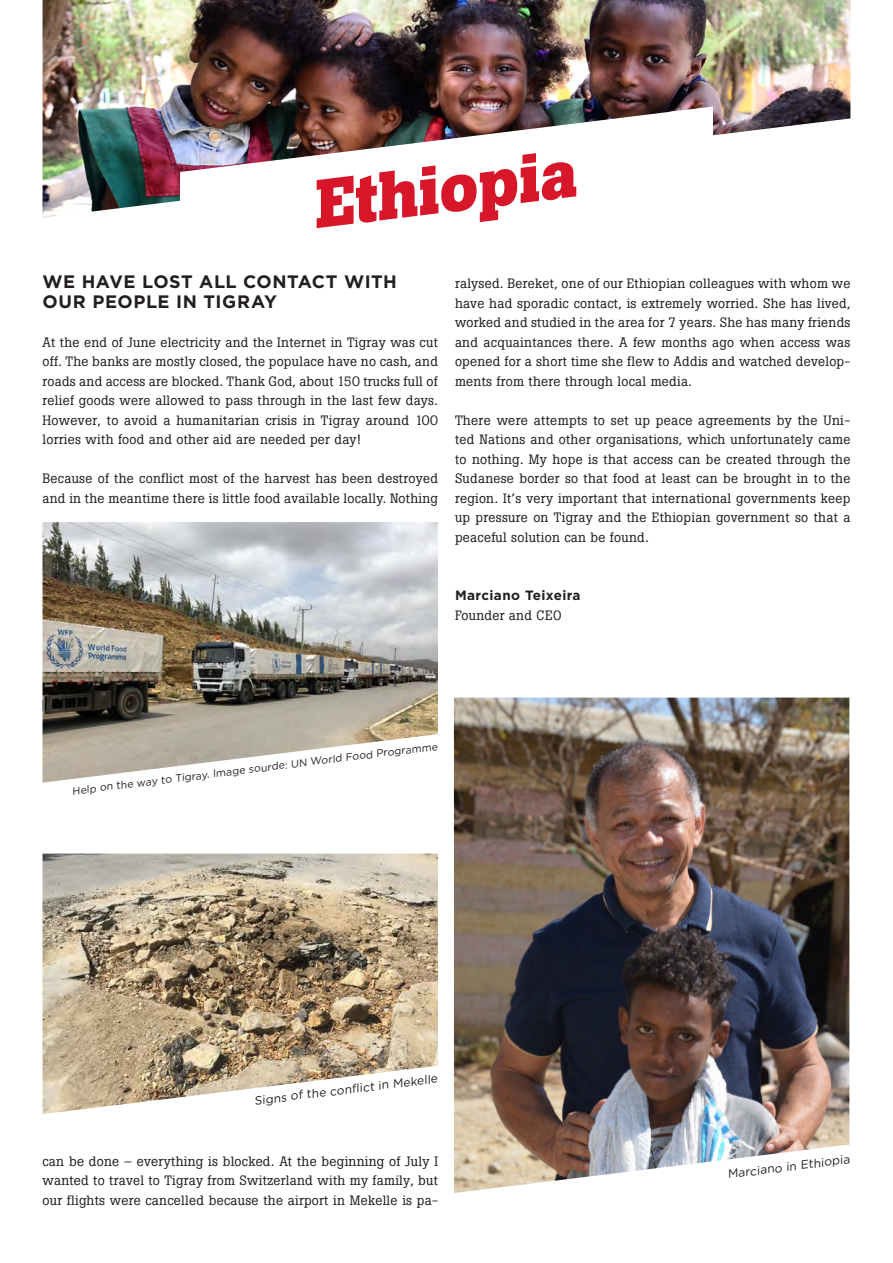
<style>
.page{position:relative;width:893px;height:1263px;background:#fff}
.page>*{position:absolute;margin:0;border:0;box-sizing:border-box;transform-origin:0 0}
.t1{font:700 67.5px "Boton";color:#d71729}
.t2{font:700 18px/19.5px "Gotham HTF";letter-spacing:.025em;color:#231f20}
.t3{font:13.5px/19.5px "Boton";letter-spacing:.02em;color:#231f20;text-align:justify}
.t4{font:700 13.5px "Gotham HTF";letter-spacing:.03em;color:#231f20}
.t5{font:12px "Gotham HTF";color:#231f20}
.t6{font:10.5px "Gotham HTF";color:#231f20}
</style>
<div class="page">
<img style="left:43px;top:0;width:807px;height:218px">
<img style="left:180px;top:107px;width:533px;height:111px">
<img style="left:454px;top:698px;width:395px;height:495px">
<img style="left:43px;top:854px;width:395px;height:260px">
<img style="left:43px;top:522px;width:395px;height:261px">
<h1 class="t1" style="left:308px;top:165px;width:266px;rotate:-7deg">Ethiopia</h1>
<h2 class="t2" style="left:43px;top:271px;width:356px">WE HAVE LOST ALL CONTACT WITH<br>OUR PEOPLE IN TIGRAY</h2>
<p class="t3" style="left:43px;top:332px;width:397px">At the end of June electricity and the Internet in Tigray was cut off. The banks are mostly closed, the populace have no cash, and roads and access are blocked. Thank God, about 150 trucks full of relief goods were allowed to pass through in the last few days.<br>However, to avoid a humanitarian crisis in Tigray around 100 lorries with food and other aid are needed per day!</p>
<p class="t3" style="left:43px;top:468px;width:397px">Because of the conflict most of the harvest has been destroyed and in the meantime there is little food available locally. Nothing</p>
<p class="t3" style="left:455px;top:273px;width:397px">ralysed. Bereket, one of our Ethiopian colleagues with whom we have had sporadic contact, is extremely worried. She has lived, worked and studied in the area for 7 years. She has many friends and acquaintances there. A few months ago when access was opened for a short time she flew to Addis and watched develop&shy;ments from there through local media.</p>
<p class="t3" style="left:455px;top:410px;width:397px">There were attempts to set up peace agreements by the Uni&shy;ted Nations and other organisations, which unfortunately came to nothing. My hope is that access can be created through the Sudanese border so that food at least can be brought in to the region. It’s very important that international governments keep up pressure on Tigray and the Ethiopian government so that a peaceful solution can be found.</p>
<p class="t4" style="left:455px;top:587px;width:127px">Marciano Teixeira</p>
<p class="t3" style="left:455px;top:605px;width:108px">Founder and CEO</p>
<p class="t6" style="left:71px;top:785px;width:370px;rotate:-7deg">Help on the way to Tigray. Image sourde: UN World Food Programme</p>
<p class="t5" style="left:253px;top:1094px;width:186px;rotate:-7deg">Signs of the confl ict in Mekelle</p>
<p class="t3" style="left:43px;top:1151px;width:397px">can be done – everything is blocked. At the beginning of July I wanted to travel to Tigray from Switzerland with my family, but our flights were cancelled because the airport in Mekelle is pa-</p>
<p class="t5" style="left:727px;top:1167px;width:125px;rotate:-7deg">Marciano in Ethiopia</p>
</div>
